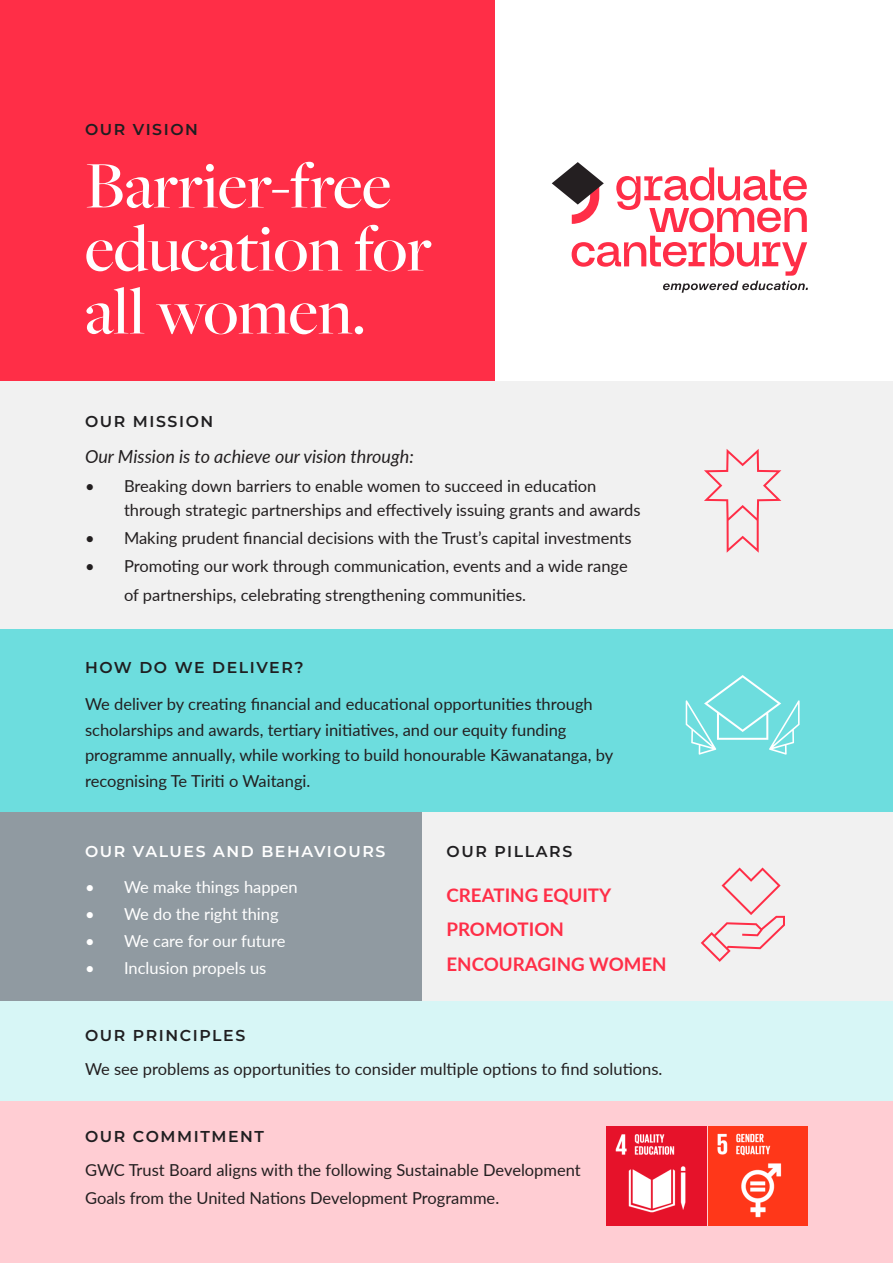
<style>
.page{position:relative;width:893px;height:1263px;background:#fff}
.page>*{position:absolute;margin:0;border:0;box-sizing:border-box;transform-origin:0 0}
.t1{font:500 69px/63px "Freight Big Pro";letter-spacing:-.005em;color:#fff}
.t2{font:700 18.75px/34.5px "Lato";color:#ff2e47}
.t3{font:italic 18px "Lato";color:#231f20}
.t4{font:16.5px/25.5px "Lato";color:#231f20}
.t5{font:16.5px "Lato";color:#fff}
.t6{font:600 15.75px "Montserrat";letter-spacing:.1em;color:#1f1e20}
.t7{font:600 15.75px "Montserrat";letter-spacing:.1em;color:#fff}
</style>
<div class="page">
<div style="left:0;top:1000px;width:893px;height:102px;background:#d7f6f6"></div>
<div style="left:0;top:812px;width:471px;height:189px;background:#909aa1"></div>
<div style="left:0;top:0;width:494px;height:386px;background:#ff2e47"></div>
<div style="left:0;top:381px;width:893px;height:250px;background:#f1f1f1"></div>
<div style="left:0;top:1102px;width:893px;height:161px;background:#ffcdd3"></div>
<div style="left:422px;top:812px;width:471px;height:189px;background:#f1f1f1"></div>
<div style="left:0;top:629px;width:893px;height:183px;background:#6dddde"></div>
<svg style="left:552px;top:162px;width:256px;height:131px"></svg>
<svg style="left:701px;top:867px;width:84px;height:95px"></svg>
<svg style="left:686px;top:675px;width:114px;height:80px"></svg>
<svg style="left:704px;top:449px;width:77px;height:104px"></svg>
<img style="left:607px;top:1126px;width:99px;height:99px">
<img style="left:709px;top:1126px;width:99px;height:99px">
<p class="t6" style="left:85px;top:119px;width:114px">OUR VISION</p>
<p class="t1" style="left:85px;top:152px;width:348px">Barrier-free education for</p>
<p class="t1" style="left:85px;top:278px;width:282px">all women.</p>
<p class="t6" style="left:85px;top:410px;width:130px">OUR MISSION</p>
<p class="t3" style="left:85px;top:444px;width:330px">Our Mission is to achieve our vision through:</p>
<p class="t4" style="left:124px;top:473px;width:518px;line-height:24px;text-indent:-39px">• Breaking down barriers to enable women to succeed in education through strategic partnerships and effectively issuing grants and awards</p>
<p class="t4" style="left:85px;top:524px;width:548px">• Making prudent financial decisions with the Trust’s capital investments</p>
<p class="t4" style="left:124px;top:551px;width:505px;line-height:28.5px;text-indent:-39px">• Promoting our work through communication, events and a wide range of partnerships, celebrating strengthening communities.</p>
<p class="t6" style="left:85px;top:656px;width:220px">HOW DO WE DELIVER?</p>
<p class="t4" style="left:85px;top:691px;width:530px">We deliver by creating financial and educational opportunities through scholarships and awards, tertiary initiatives, and our equity funding programme annually, while working to build honourable Kāwanatanga, by recognising Te Tiriti o Waitangi.</p>
<p class="t7" style="left:85px;top:840px;width:302px">OUR VALUES AND BEHAVIOURS</p>
<p class="t5" style="left:85px;top:875px;width:214px">• We make things happen</p>
<p class="t5" style="left:85px;top:902px;width:195px">• We do the right thing</p>
<p class="t5" style="left:85px;top:929px;width:202px">• We care for our future</p>
<p class="t5" style="left:85px;top:956px;width:183px">• Inclusion propels us</p>
<p class="t6" style="left:85px;top:1024px;width:162px">OUR PRINCIPLES</p>
<p class="t6" style="left:446px;top:840px;width:127px">OUR PILLARS</p>
<p class="t2" style="left:446px;top:877px;width:222px">CREATING EQUITY<br>PROMOTION<br>ENCOURAGING WOMEN</p>
<p class="t4" style="left:85px;top:1056px;width:579px">We see problems as opportunities to consider multiple options to find solutions.</p>
<p class="t6" style="left:85px;top:1125px;width:180px">OUR COMMITMENT</p>
<p class="t4" style="left:85px;top:1155px;width:497px;line-height:28.5px">GWC Trust Board aligns with the following Sustainable Development<br>Goals from the United Nations Development Programme.</p>
</div>
